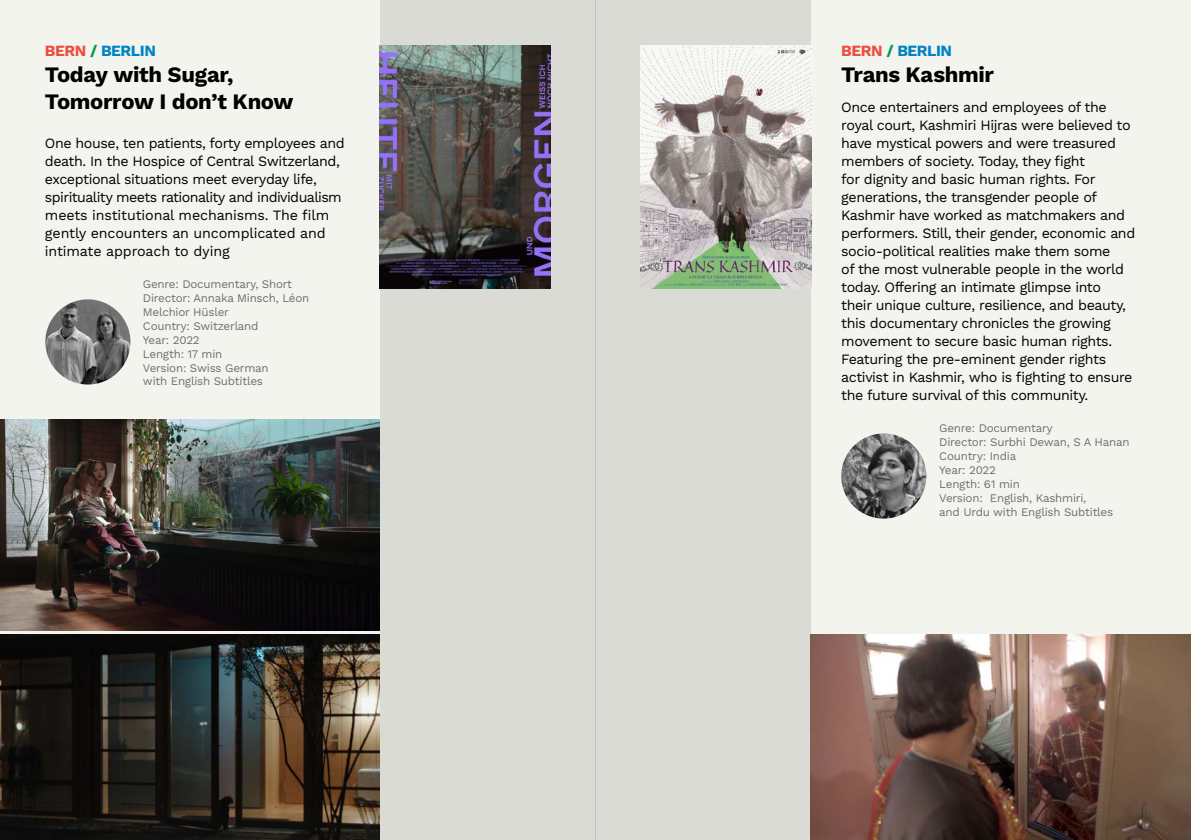
<style>
.page{position:relative;width:1191px;height:840px;background:#fff}
.page>*{position:absolute;margin:0;border:0;box-sizing:border-box;transform-origin:0 0}
.t1{font:700 22px/26.4px "Work Sans";letter-spacing:-.015em;color:#000}
.t2{font:700 15.6px "Work Sans";letter-spacing:-.03em;color:#0083c3}
.t3{font:14.2px/18px "Work Sans";letter-spacing:-.03em;color:#000}
.t4{font:11.6px/14px "Work Sans";letter-spacing:-.02em;color:#706f6f}
.s1{color:#ea4e3d}
.s2{color:#009a55}
</style>
<div class="page">
<div style="left:0;top:0;width:1191px;height:839px;background:#f3f4ee"></div>
<div style="left:595px;top:0;width:216px;height:839px;background:#dadbd5"></div>
<div style="left:380px;top:0;width:215px;height:839px;background:#dadbd5"></div>
<img style="left:641px;top:45px;width:170px;height:243px">
<img style="left:380px;top:45px;width:170px;height:243px">
<svg style="left:45px;top:299px;width:85px;height:85px;background:#6f6f6f"></svg>
<img style="left:0;top:634px;width:380px;height:205px">
<img style="left:810px;top:634px;width:381px;height:205px">
<img style="left:0;top:420px;width:380px;height:209px">
<svg style="left:841px;top:433px;width:85px;height:85px;background:#6e6e6e"></svg>
<p class="t2" style="left:45px;top:41px;width:112px"><span class="s1">BERN</span> <span class="s2">/</span> BERLIN</p>
<h1 class="t1" style="left:45px;top:63px;width:250px">Today with Sugar,<br>Tomorrow I don’t Know</h1>
<p class="t3" style="left:45px;top:134px;width:301px">One house, ten patients, forty employees and death. In the Hospice of Central Switzerland, exceptional situations meet everyday life, spirituality meets rationality and individualism meets institutional mechanisms. The film gently encounters an uncomplicated and intimate approach to dying</p>
<p class="t4" style="left:143px;top:277px;width:168px">Genre: Documentary, Short<br>Director: Annaka Minsch, Léon<br>Melchior Hüsler<br>Country: Switzerland<br>Year: 2022<br>Length: 17 min<br>Version: Swiss German<br>with English Subtitles</p>
<p class="t2" style="left:841px;top:41px;width:112px"><span class="s1">BERN</span> <span class="s2">/</span> BERLIN</p>
<h1 class="t1" style="left:841px;top:63px;width:154px">Trans Kashmir</h1>
<p class="t3" style="left:841px;top:98px;width:295px">Once entertainers and employees of the royal court, Kashmiri Hijras were believed to have mystical powers and were treasured members of society. Today, they fight<br>for dignity and basic human rights. For generations, the transgender people of Kashmir have worked as matchmakers and performers. Still, their gender, economic and socio-political realities make them some<br>of the most vulnerable people in the world today. Offering an intimate glimpse into their unique culture, resilience, and beauty, this documentary chronicles the growing movement to secure basic human rights.<br>Featuring the pre-eminent gender rights activist in Kashmir, who is fighting to ensure the future survival of this community.</p>
<p class="t4" style="left:939px;top:421px;width:192px">Genre: Documentary<br>Director: Surbhi Dewan, S A Hanan<br>Country: India<br>Year: 2022<br>Length: 61 min<br>Version: English, Kashmiri,<br>and Urdu with English Subtitles</p>
</div>
